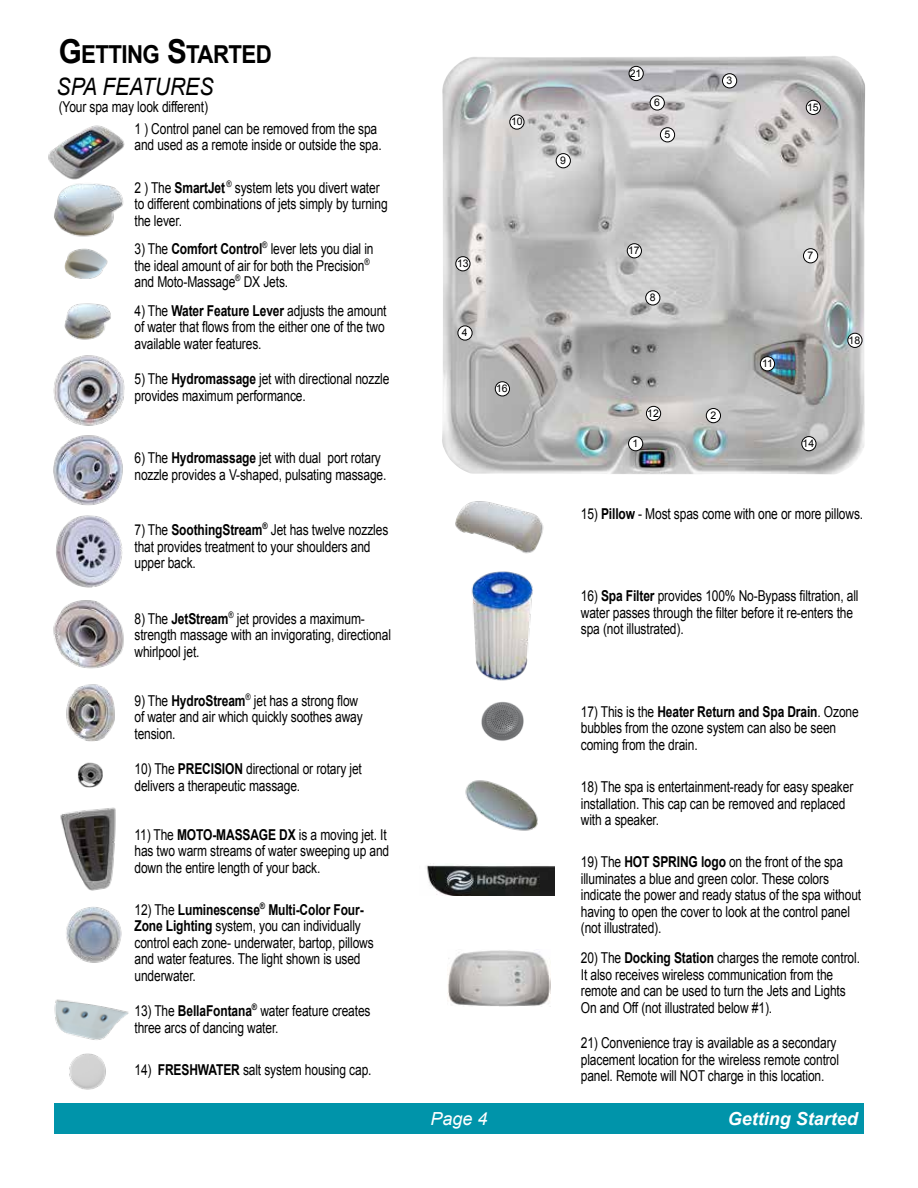
<style>
.page{position:relative;width:918px;height:1188px;background:#fff}
.page>*{position:absolute;margin:0;border:0;box-sizing:border-box;transform-origin:0 0}
.t1{font:700 24.75px "Arial";letter-spacing:-.025em;color:#000;scale:.9 1}
.t2{font:italic 24px "Arial";color:#000;scale:.88 1}
.t3{font:italic 700 18px "Arial";color:#fff}
.t4{font:italic 18px "Arial";color:#fff}
.t5{font:15px/16.5px "Arial";letter-spacing:-.01em;color:#000;scale:.8 1}
.t6{font:10.5px "Arial";color:#000}
.s1{font-size:33px}
.s2{font-weight:700}
</style>
<div class="page">
<div style="left:54px;top:1103px;width:810px;height:31px;background:#0094aa"></div>
<img style="left:442px;top:56px;width:423px;height:418px">
<img style="left:481px;top:702px;width:43px;height:39px">
<div style="left:629px;top:437px;width:14px;height:14px;background:#fff;border-radius:50%"></div>
<div style="left:628px;top:436px;width:15px;height:15px;border:1px solid #000;border-radius:50%"></div>
<div style="left:706px;top:408px;width:15px;height:15px;background:#fff;border-radius:50%"></div>
<div style="left:706px;top:408px;width:15px;height:15px;border:1px solid #000;border-radius:50%"></div>
<div style="left:722px;top:74px;width:15px;height:14px;background:#fff;border-radius:50%"></div>
<div style="left:722px;top:73px;width:15px;height:15px;border:1px solid #000;border-radius:50%"></div>
<div style="left:458px;top:326px;width:14px;height:14px;background:#fff;border-radius:50%"></div>
<div style="left:458px;top:326px;width:14px;height:14px;border:1px solid #000;border-radius:50%"></div>
<div style="left:660px;top:128px;width:15px;height:14px;background:#fff;border-radius:50%"></div>
<div style="left:660px;top:127px;width:15px;height:15px;border:1px solid #000;border-radius:50%"></div>
<div style="left:650px;top:96px;width:14px;height:14px;background:#fff;border-radius:50%"></div>
<div style="left:650px;top:96px;width:15px;height:14px;border:1px solid #000;border-radius:50%"></div>
<div style="left:803px;top:249px;width:15px;height:14px;background:#fff;border-radius:50%"></div>
<div style="left:803px;top:248px;width:15px;height:15px;border:1px solid #000;border-radius:50%"></div>
<div style="left:646px;top:291px;width:14px;height:14px;background:#fff;border-radius:50%"></div>
<div style="left:645px;top:291px;width:15px;height:14px;border:1px solid #000;border-radius:50%"></div>
<div style="left:556px;top:154px;width:14px;height:14px;background:#fff;border-radius:50%"></div>
<div style="left:556px;top:153px;width:15px;height:15px;border:1px solid #000;border-radius:50%"></div>
<div style="left:510px;top:115px;width:14px;height:14px;background:#fff;border-radius:50%"></div>
<div style="left:510px;top:115px;width:14px;height:14px;border:1px solid #000;border-radius:50%"></div>
<div style="left:760px;top:357px;width:15px;height:14px;background:#fff;border-radius:50%"></div>
<div style="left:760px;top:356px;width:15px;height:15px;border:1px solid #000;border-radius:50%"></div>
<div style="left:646px;top:406px;width:15px;height:15px;background:#fff;border-radius:50%"></div>
<div style="left:646px;top:406px;width:15px;height:15px;border:1px solid #000;border-radius:50%"></div>
<div style="left:802px;top:437px;width:14px;height:14px;background:#fff;border-radius:50%"></div>
<div style="left:802px;top:436px;width:14px;height:15px;border:1px solid #000;border-radius:50%"></div>
<div style="left:495px;top:382px;width:15px;height:14px;background:#fff;border-radius:50%"></div>
<div style="left:495px;top:382px;width:15px;height:14px;border:1px solid #000;border-radius:50%"></div>
<div style="left:627px;top:244px;width:14px;height:14px;background:#fff;border-radius:50%"></div>
<div style="left:627px;top:243px;width:15px;height:15px;border:1px solid #000;border-radius:50%"></div>
<div style="left:456px;top:257px;width:14px;height:14px;background:#fff;border-radius:50%"></div>
<div style="left:456px;top:256px;width:14px;height:15px;border:1px solid #000;border-radius:50%"></div>
<img style="left:48px;top:125px;width:77px;height:47px">
<img style="left:54px;top:172px;width:70px;height:65px">
<img style="left:64px;top:248px;width:44px;height:31px">
<img style="left:64px;top:303px;width:47px;height:37px">
<img style="left:53px;top:355px;width:72px;height:71px">
<img style="left:53px;top:435px;width:70px;height:71px">
<img style="left:56px;top:515px;width:67px;height:73px">
<img style="left:53px;top:600px;width:71px;height:69px">
<img style="left:66px;top:684px;width:49px;height:57px">
<img style="left:77px;top:762px;width:26px;height:26px">
<img style="left:60px;top:807px;width:56px;height:84px">
<img style="left:54px;top:999px;width:75px;height:41px">
<img style="left:66px;top:907px;width:56px;height:56px">
<img style="left:455px;top:501px;width:89px;height:53px">
<img style="left:471px;top:571px;width:62px;height:110px">
<img style="left:465px;top:780px;width:73px;height:51px">
<img style="left:448px;top:950px;width:103px;height:57px">
<img style="left:426px;top:863px;width:128px;height:33px">
<div style="left:629px;top:66px;width:14px;height:15px;background:#fff;border-radius:50%"></div>
<div style="left:629px;top:66px;width:15px;height:15px;border:1px solid #000;border-radius:50%"></div>
<img style="left:69px;top:1053px;width:37px;height:37px">
<div style="left:806px;top:100px;width:14px;height:15px;background:#fff;border-radius:50%"></div>
<div style="left:806px;top:100px;width:15px;height:15px;border:1px solid #000;border-radius:50%"></div>
<div style="left:848px;top:333px;width:14px;height:14px;background:#fff;border-radius:50%"></div>
<div style="left:848px;top:333px;width:14px;height:15px;border:1px solid #000;border-radius:50%"></div>
<h1 class="t1" style="left:59px;top:38px;width:238px"><span class="s1">G</span>ETTING <span class="s1">S</span>TARTED</h1>
<h2 class="t2" style="left:57px;top:71px;width:180px">SPA FEATURES</h2>
<p class="t5" style="left:134px;top:120px;width:311px">1 ) Control panel can be removed from the spa and used as a remote inside or outside the spa.</p>
<p class="t5" style="left:134px;top:179px;width:318px">2 ) The <span class="s2">SmartJet</span> <sup>®</sup> system lets you divert water to different combinations of jets simply by turning the lever.</p>
<p class="t5" style="left:134px;top:241px;width:300px">3) The <span class="s2">Comfort Control</span><sup>®</sup> lever lets you dial in the ideal amount of air for both the Precision<sup>® </sup>and Moto-Massage<sup>®</sup> DX Jets.</p>
<p class="t5" style="left:134px;top:302px;width:317px">4) The <span class="s2">Water Feature Lever</span> adjusts the amount of water that flows from the either one of the two available water features.</p>
<p class="t5" style="left:134px;top:371px;width:320px">5) The <span class="s2">Hydromassage</span> jet with directional nozzle provides maximum performance.</p>
<p class="t6" style="left:630px;top:66px;width:13px">21</p>
<p class="t6" style="left:727px;top:74px;width:7px">3</p>
<p class="t6" style="left:654px;top:96px;width:7px">6</p>
<p class="t5" style="left:59px;top:99px;width:188px">(Your spa may look different)</p>
<p class="t6" style="left:807px;top:100px;width:13px">15</p>
<p class="t6" style="left:511px;top:115px;width:13px">10</p>
<p class="t6" style="left:664px;top:128px;width:7px">5</p>
<p class="t6" style="left:560px;top:154px;width:7px">9</p>
<p class="t6" style="left:628px;top:244px;width:13px">17</p>
<p class="t6" style="left:808px;top:249px;width:7px">7</p>
<p class="t6" style="left:457px;top:257px;width:13px">13</p>
<p class="t6" style="left:650px;top:291px;width:7px">8</p>
<p class="t6" style="left:462px;top:326px;width:7px">4</p>
<p class="t6" style="left:762px;top:357px;width:12px">11</p>
<p class="t6" style="left:496px;top:382px;width:13px">16</p>
<p class="t5" style="left:134px;top:450px;width:317px">6) The <span class="s2">Hydromassage</span> jet with dual port rotary nozzle provides a V-shaped, pulsating massage.</p>
<p class="t6" style="left:633px;top:437px;width:7px">1</p>
<p class="t6" style="left:647px;top:406px;width:13px">12</p>
<p class="t6" style="left:710px;top:408px;width:7px">2</p>
<p class="t6" style="left:803px;top:437px;width:13px">14</p>
<p class="t6" style="left:849px;top:333px;width:13px">18</p>
<p class="t5" style="left:134px;top:522px;width:319px">7) The <span class="s2">SoothingStream</span><sup>®</sup> Jet has twelve nozzles that provides treatment to your shoulders and upper back.</p>
<p class="t5" style="left:134px;top:611px;width:322px">8) The <span class="s2">JetStream</span><sup>®</sup> jet provides a maximum&shy;strength massage with an invigorating, directional whirlpool jet.</p>
<p class="t5" style="left:134px;top:692px;width:287px">9) The <span class="s2">HydroStream</span><sup>®</sup> jet has a strong flow of water and air which quickly soothes away tension.</p>
<p class="t5" style="left:134px;top:761px;width:286px">10) The <span class="s2">PRECISION</span> directional or rotary jet delivers a therapeutic massage.</p>
<p class="t5" style="left:134px;top:826px;width:320px">11) The <span class="s2">MOTO-MASSAGE DX</span> is a moving jet. It has two warm streams of water sweeping up and down the entire length of your back.</p>
<p class="t5" style="left:134px;top:901px;width:301px">12) The <span class="s2">Luminescense</span><sup>®</sup> <span class="s2">Multi-Color Four-Zone Lighting</span> system, you can individually control each zone- underwater, bartop, pillows and water features. The light shown is used underwater.</p>
<p class="t5" style="left:134px;top:1003px;width:297px">13) The <span class="s2">BellaFontana</span><sup>®</sup> water feature creates three arcs of dancing water.</p>
<p class="t5" style="left:134px;top:1061px;width:298px">14) <span class="s2">FRESHWATER</span> salt system housing cap.</p>
<p class="t4" style="left:430px;top:1107px;width:59px">Page 4</p>
<p class="t5" style="left:581px;top:505px;width:354px">15) <span class="s2">Pillow</span> - Most spas come with one or more pillows.</p>
<p class="t5" style="left:581px;top:588px;width:349px">16) <span class="s2">Spa Filter</span> provides 100% No-Bypass filtration, all water passes through the filter before it re-enters the spa (not illustrated).</p>
<p class="t5" style="left:581px;top:704px;width:349px">17) This is the <span class="s2">Heater Return and Spa Drain</span>. Ozone bubbles from the ozone system can also be seen coming from the drain.</p>
<p class="t5" style="left:581px;top:779px;width:342px">18) The spa is entertainment-ready for easy speaker installation. This cap can be removed and replaced with a speaker.</p>
<p class="t5" style="left:581px;top:854px;width:352px">19) The <span class="s2">HOT SPRING logo</span> on the front of the spa illuminates a blue and green color. These colors indicate the power and ready status of the spa without having to open the cover to look at the control panel (not illustrated).</p>
<p class="t5" style="left:581px;top:950px;width:351px">20) The <span class="s2">Docking Station</span> charges the remote control.<br>It also receives wireless communication from the remote and can be used to turn the Jets and Lights On and Off (not illustrated below #1).</p>
<p class="t5" style="left:581px;top:1035px;width:324px">21) Convenience tray is available as a secondary placement location for the wireless remote control panel. Remote will NOT charge in this location.</p>
<p class="t3" style="left:728px;top:1106px;width:132px">Getting Started</p>
</div>
